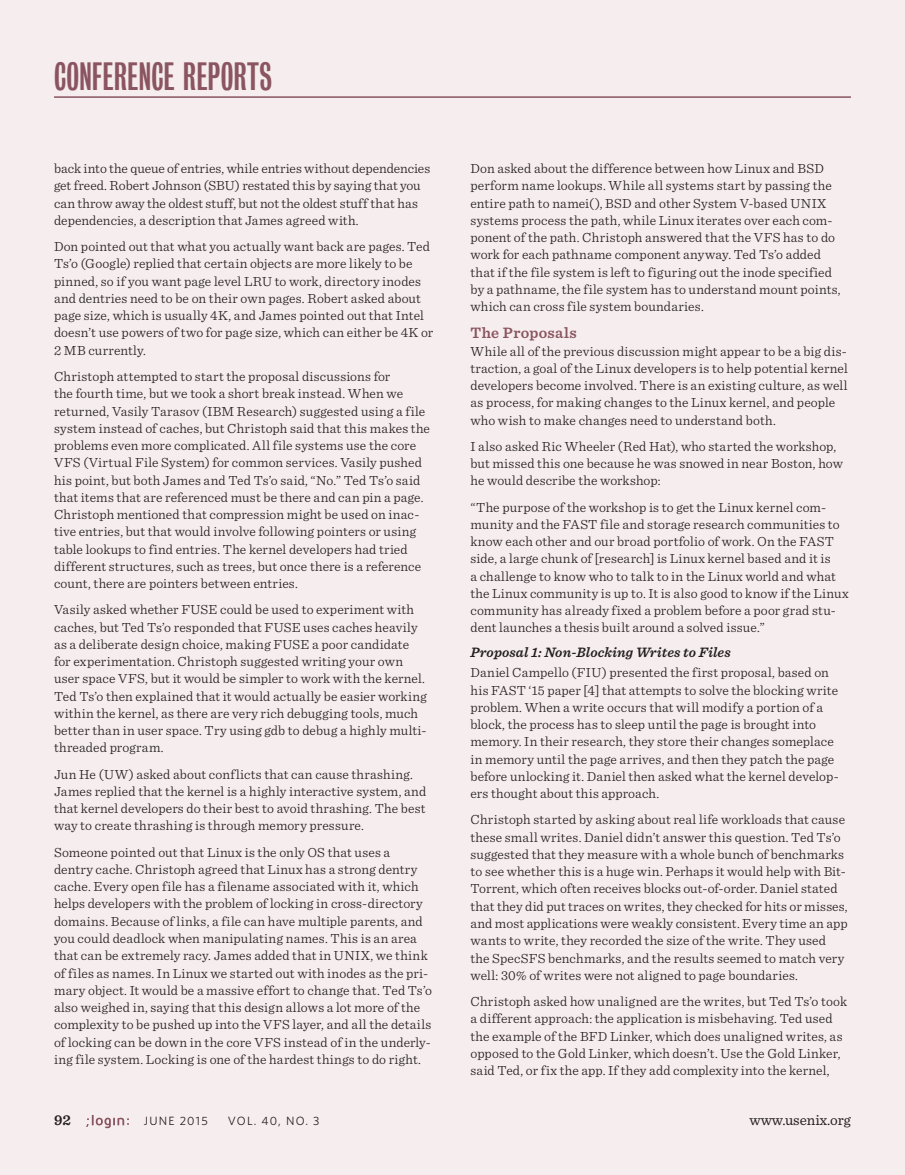
<style>
.page{position:relative;width:905px;height:1175px;background:#fff}
.page>*{position:absolute;margin:0;border:0;box-sizing:border-box;transform-origin:0 0}
.t1{font:36px "Bureau Grotesque One Three";letter-spacing:.005em;color:#8a5560}
.conf_program{font:600 15.75px "Sentinel";letter-spacing:.02em;color:#8a5560}
.t2{font:15px "Sentinel";color:#231f20}
.t3{font:600 15px "Sentinel";color:#231f20}
.conf_panel_subject{font:italic 600 14.25px "Sentinel";letter-spacing:.005em;color:#231f20}
.body{font:300 13.8px/17.2px "Sentinel";letter-spacing:.01em;color:#231f20}
.t4{font:12px "Whitney";letter-spacing:.1em;color:#231f20}
</style>
<div class="page">
<div style="left:0;top:0;width:904px;height:1174px;background:#f6edee"></div>
<svg style="left:86px;top:1115px;width:43px;height:13px"></svg>
<hr style="left:54px;top:96px;width:796px;height:2px;background:#8a5560">
<h1 class="t1" style="left:54px;top:57px;width:219px">CONFERENCE REPORTS</h1>
<p class="body" style="left:54px;top:159px;width:378px">back into the queue of entries, while entries without dependencies get freed. Robert Johnson (SBU) restated this by saying that you can throw away the oldest stuff, but not the oldest stuff that has dependencies, a description that James agreed with.</p>
<p class="body" style="left:54px;top:237px;width:381px">Don pointed out that what you actually want back are pages. Ted Ts’o (Google) replied that certain objects are more likely to be pinned, so if you want page level LRU to work, directory inodes and dentries need to be on their own pages. Robert asked about page size, which is usually 4K, and James pointed out that Intel doesn’t use powers of two for page size, which can either be 4K or 2 MB currently.</p>
<p class="body" style="left:54px;top:367px;width:377px">Christoph attempted to start the proposal discussions for<br>the fourth time, but we took a short break instead. When we returned, Vasily Tarasov (IBM Research) suggested using a file system instead of caches, but Christoph said that this makes the problems even more complicated. All file systems use the core VFS (Virtual File System) for common services. Vasily pushed his point, but both James and Ted Ts’o said, “No.” Ted Ts’o said that items that are referenced must be there and can pin a page.<br>Christoph mentioned that compression might be used on inac&shy;tive entries, but that would involve following pointers or using table lookups to find entries. The kernel developers had tried different structures, such as trees, but once there is a reference count, there are pointers between entries.</p>
<p class="body" style="left:54px;top:600px;width:374px">Vasily asked whether FUSE could be used to experiment with caches, but Ted Ts’o responded that FUSE uses caches heavily as a deliberate design choice, making FUSE a poor candidate for experimentation. Christoph suggested writing your own user space VFS, but it would be simpler to work with the kernel.<br>Ted Ts’o then explained that it would actually be easier working within the kernel, as there are very rich debugging tools, much better than in user space. Try using gdb to debug a highly multi&shy;threaded program.</p>
<p class="body" style="left:54px;top:764px;width:374px">Jun He (UW) asked about conflicts that can cause thrashing.<br>James replied that the kernel is a highly interactive system, and that kernel developers do their best to avoid thrashing. The best way to create thrashing is through memory pressure.</p>
<p class="body" style="left:54px;top:842px;width:379px">Someone pointed out that Linux is the only OS that uses a dentry cache. Christoph agreed that Linux has a strong dentry cache. Every open file has a filename associated with it, which helps developers with the problem of locking in cross-directory domains. Because of links, a file can have multiple parents, and you could deadlock when manipulating names. This is an area that can be extremely racy. James added that in UNIX, we think of files as names. In Linux we started out with inodes as the pri&shy;mary object. It would be a massive effort to change that. Ted Ts’o also weighed in, saying that this design allows a lot more of the complexity to be pushed up into the VFS layer, and all the details of locking can be down in the core VFS instead of in the underly&shy;ing file system. Locking is one of the hardest things to do right.</p>
<p class="body" style="left:470px;top:159px;width:372px">Don asked about the difference between how Linux and BSD perform name lookups. While all systems start by passing the entire path to namei(), BSD and other System V-based UNIX systems process the path, while Linux iterates over each com&shy;ponent of the path. Christoph answered that the VFS has to do work for each pathname component anyway. Ted Ts’o added that if the file system is left to figuring out the inode specified by a pathname, the file system has to understand mount points, which can cross file system boundaries.</p>
<p class="conf_program" style="left:470px;top:321px;width:108px">The Proposals</p>
<p class="body" style="left:470px;top:341px;width:379px">While all of the previous discussion might appear to be a big dis&shy;traction, a goal of the Linux developers is to help potential kernel developers become involved. There is an existing culture, as well as process, for making changes to the Linux kernel, and people who wish to make changes need to understand both.</p>
<p class="body" style="left:470px;top:436px;width:374px">I also asked Ric Wheeler (Red Hat), who started the workshop, but missed this one because he was snowed in near Boston, how he would describe the workshop:</p>
<p class="body" style="left:470px;top:497px;width:380px">“The purpose of the workshop is to get the Linux kernel com&shy;munity and the FAST file and storage research communities to know each other and our broad portfolio of work. On the FAST side, a large chunk of [research] is Linux kernel based and it is<br>a challenge to know who to talk to in the Linux world and what the Linux community is up to. It is also good to know if the Linux community has already fixed a problem before a poor grad stu&shy;dent launches a thesis built around a solved issue.”</p>
<p class="conf_panel_subject" style="left:470px;top:641px;width:262px">Proposal 1: Non-Blocking Writes to Files</p>
<p class="body" style="left:470px;top:663px;width:370px">Daniel Campello (FIU) presented the first proposal, based on his FAST ‘15 paper [4] that attempts to solve the blocking write problem. When a write occurs that will modify a portion of a block, the process has to sleep until the page is brought into memory. In their research, they store their changes someplace in memory until the page arrives, and then they patch the page before unlocking it. Daniel then asked what the kernel develop&shy;ers thought about this approach.</p>
<p class="body" style="left:470px;top:810px;width:379px">Christoph started by asking about real life workloads that cause these small writes. Daniel didn’t answer this question. Ted Ts’o suggested that they measure with a whole bunch of benchmarks to see whether this is a huge win. Perhaps it would help with Bit-Torrent, which often receives blocks out-of-order. Daniel stated that they did put traces on writes, they checked for hits or misses, and most applications were weakly consistent. Every time an app wants to write, they recorded the size of the write. They used the SpecSFS benchmarks, and the results seemed to match very well: 30% of writes were not aligned to page boundaries.</p>
<p class="body" style="left:470px;top:991px;width:378px">Christoph asked how unaligned are the writes, but Ted Ts’o took a different approach: the application is misbehaving. Ted used the example of the BFD Linker, which does unaligned writes, as opposed to the Gold Linker, which doesn’t. Use the Gold Linker, said Ted, or fix the app. If they add complexity into the kernel,</p>
<p class="t3" style="left:54px;top:1108px;width:19px">92</p>
<p class="t4" style="left:144px;top:1113px;width:65px">JUNE 2015</p>
<p class="t4" style="left:228px;top:1113px;width:93px">VOL. 40, NO. 3</p>
<p class="t2" style="left:749px;top:1108px;width:103px">www.usenix.org</p>
</div>
